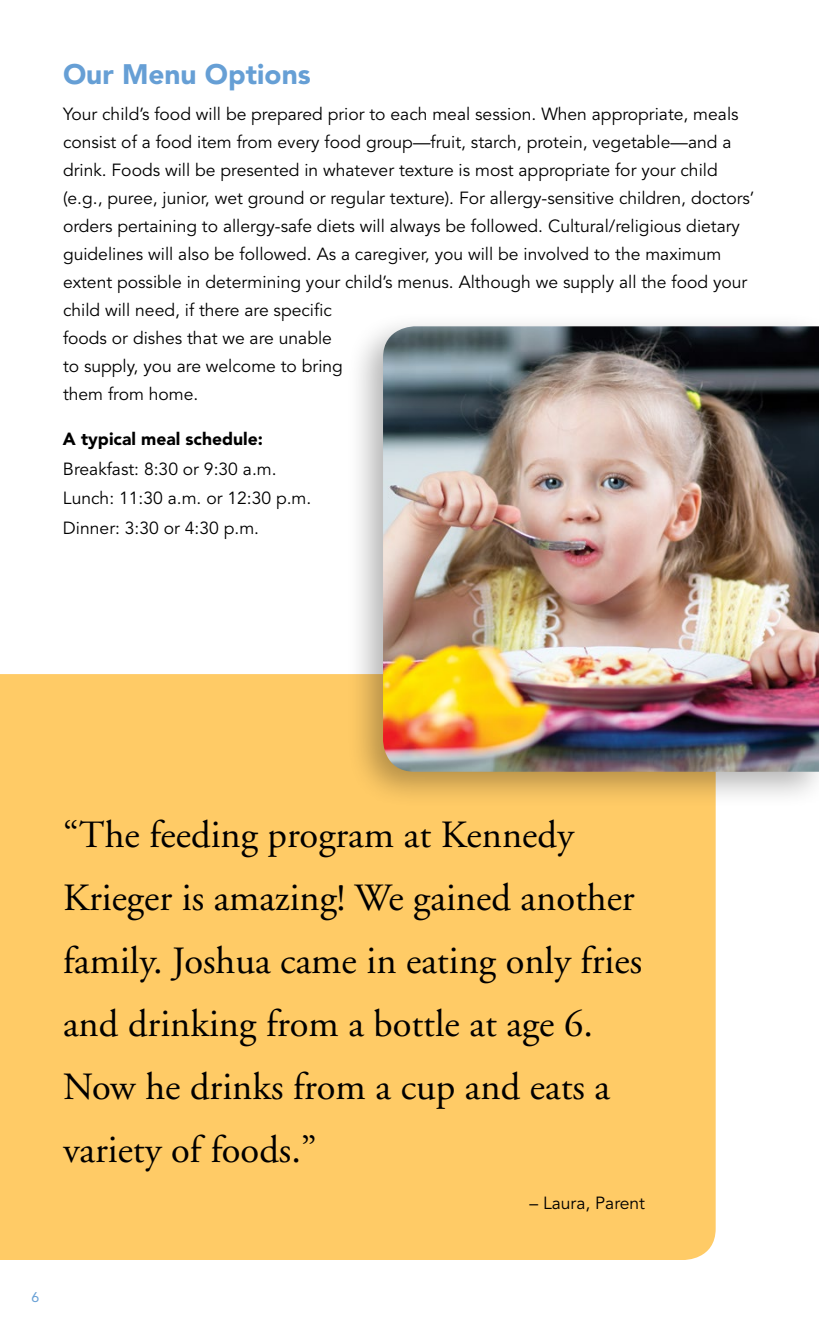
<style>
.page{position:relative;width:819px;height:1323px;background:#fff}
.page>*{position:absolute;margin:0;border:0;box-sizing:border-box;transform-origin:0 0}
.t1{font:38.5px/63px "Adobe Garamond";color:#000}
.t2{font:900 28px "Avenir";color:#669fd5}
.t3{font:17.5px/28px "Avenir";color:#000}
.t4{font:900 17.5px "Avenir";color:#000}
.t5{font:14px "Avenir";color:#669fd5}
</style>
<div class="page">
<div style="left:0;top:674px;width:716px;height:586px;background:#ffcb66"></div>
<div style="left:345px;top:311px;width:474px;height:498px;background:#000;opacity:.3"></div>
<img style="left:383px;top:326px;width:436px;height:446px">
<h2 class="t2" style="left:63px;top:58px;width:249px">Our Menu Options</h2>
<p class="t3" style="left:63px;top:101px;width:693px">Your child’s food will be prepared prior to each meal session. When appropriate, meals consist of a food item from every food group—fruit, starch, protein, vegetable—and a drink. Foods will be presented in whatever texture is most appropriate for your child (e.g., puree, junior, wet ground or regular texture). For allergy-sensitive children, doctors’ orders pertaining to allergy-safe diets will always be followed. Cultural/religious dietary guidelines will also be followed. As a caregiver, you will be involved to the maximum extent possible in determining your child’s menus. Although we supply all the food your child will need, if there are specific<br>foods or dishes that we are unable<br>to supply, you are welcome to bring<br>them from home.</p>
<p class="t4" style="left:63px;top:428px;width:202px">A typical meal schedule:</p>
<p class="t3" style="left:63px;top:454px;width:250px;line-height:29.8px">Breakfast: 8:30 or 9:30 a.m.<br>Lunch: 11:30 a.m. or 12:30 p.m.<br>Dinner: 3:30 or 4:30 p.m.</p>
<h1 class="t1" style="left:63px;top:804px;width:581px">“The feeding program at Kennedy<br>Krieger is amazing! We gained another family. Joshua came in eating only fries and drinking from a bottle at age 6.<br>Now he drinks from a cup and eats a variety of foods.”</h1>
<p class="t3" style="left:529px;top:1190px;width:117px">– Laura, Parent</p>
<p class="t5" style="left:32px;top:1289px;width:9px">6</p>
</div>
